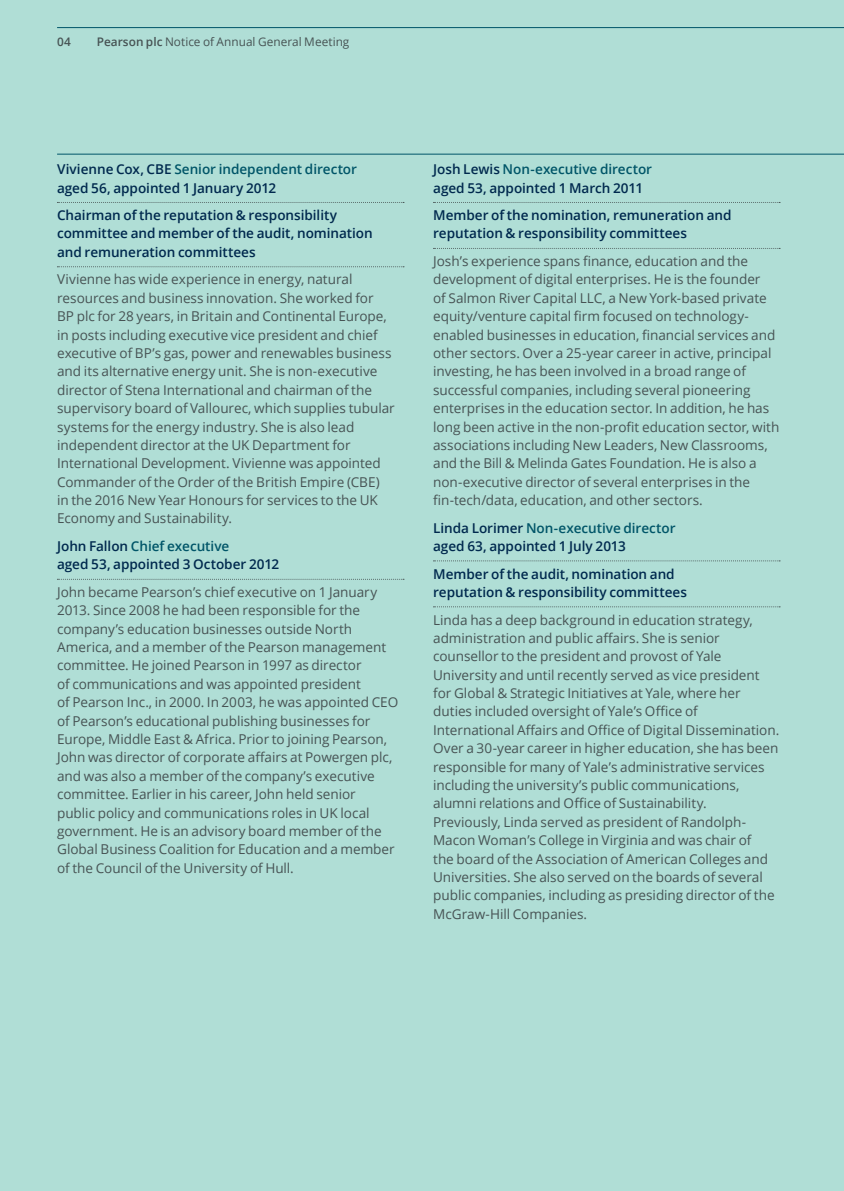
<style>
.page{position:relative;width:844px;height:1191px;background:#fff}
.page>*{position:absolute;margin:0;border:0;box-sizing:border-box;transform-origin:0 0}
.t1{font:13.65px/18.4px "Open Sans";letter-spacing:-.005em;color:#475354}
.t2{font:600 13.65px/18.4px "Open Sans";letter-spacing:-.005em;color:#00294e}
.t3{font:11.9px "Open Sans";color:#475354}
.t4{font:600 11.9px "Open Sans";color:#475354}
.s1{font-weight:600}
.s2{color:#005568}
</style>
<div class="page">
<div style="left:0;top:0;width:843px;height:1191px;background:#b0ded6"></div>
<hr style="left:57px;top:27px;width:786px;height:1px;background:#005568">
<hr style="left:57px;top:154px;width:786px;height:1px;background:#005568">
<svg style="left:57px;top:202px;width:347px;height:1px"></svg>
<svg style="left:57px;top:266px;width:347px;height:1px"></svg>
<svg style="left:57px;top:579px;width:347px;height:1px"></svg>
<svg style="left:433px;top:202px;width:347px;height:1px"></svg>
<svg style="left:433px;top:248px;width:347px;height:1px"></svg>
<svg style="left:433px;top:560px;width:347px;height:1px"></svg>
<svg style="left:433px;top:606px;width:347px;height:1px"></svg>
<p class="t4" style="left:57px;top:34px;width:15px">04</p>
<p class="t3" style="left:97px;top:34px;width:254px"><span class="s1">Pearson plc</span> Notice of Annual General Meeting</p>
<p class="t2" style="left:57px;top:160px;width:301px">Vivienne Cox, CBE <span class="s2">Senior independent director </span>aged 56, appointed 1 January 2012</p>
<p class="t2" style="left:57px;top:206px;width:317px">Chairman of the reputation &amp; responsibility committee and member of the audit, nomination and remuneration committees</p>
<p class="t1" style="left:57px;top:270px;width:339px">Vivienne has wide experience in energy, natural resources and business innovation. She worked for<br>BP plc for 28 years, in Britain and Continental Europe, in posts including executive vice president and chief executive of BP’s gas, power and renewables business and its alternative energy unit. She is non-executive director of Stena International and chairman of the supervisory board of Vallourec, which supplies tubular systems for the energy industry. She is also lead independent director at the UK Department for International Development. Vivienne was appointed Commander of the Order of the British Empire (CBE) in the 2016 New Year Honours for services to the UK Economy and Sustainability.</p>
<p class="t2" style="left:57px;top:536px;width:224px">John Fallon <span class="s2">Chief executive<br></span>aged 53, appointed 3 October 2012</p>
<p class="t1" style="left:57px;top:582px;width:342px">John became Pearson’s chief executive on 1 January 2013. Since 2008 he had been responsible for the company’s education businesses outside North America, and a member of the Pearson management committee. He joined Pearson in 1997 as director<br>of communications and was appointed president<br>of Pearson Inc., in 2000. In 2003, he was appointed CEO of Pearson’s educational publishing businesses for Europe, Middle East &amp; Africa. Prior to joining Pearson, John was director of corporate affairs at Powergen plc, and was also a member of the company’s executive committee. Earlier in his career, John held senior<br>public policy and communications roles in UK local government. He is an advisory board member of the Global Business Coalition for Education and a member of the Council of the University of Hull.</p>
<p class="t2" style="left:433px;top:160px;width:220px">Josh Lewis <span class="s2">Non-executive director </span>aged 53, appointed 1 March 2011</p>
<p class="t2" style="left:433px;top:206px;width:300px">Member of the nomination, remuneration and reputation &amp; responsibility committees</p>
<p class="t1" style="left:433px;top:251px;width:348px">Josh’s experience spans finance, education and the development of digital enterprises. He is the founder<br>of Salmon River Capital LLC, a New York-based private equity/venture capital firm focused on technology&shy;enabled businesses in education, financial services and other sectors. Over a 25-year career in active, principal investing, he has been involved in a broad range of successful companies, including several pioneering enterprises in the education sector. In addition, he has long been active in the non-profit education sector, with associations including New Leaders, New Classrooms, and the Bill &amp; Melinda Gates Foundation. He is also a non-executive director of several enterprises in the fin‑tech/data, education, and other sectors.</p>
<p class="t2" style="left:433px;top:518px;width:244px">Linda Lorimer <span class="s2">Non-executive director </span>aged 63, appointed 1 July 2013</p>
<p class="t2" style="left:433px;top:564px;width:255px">Member of the audit, nomination and reputation &amp; responsibility committees</p>
<p class="t1" style="left:433px;top:610px;width:347px">Linda has a deep background in education strategy, administration and public affairs. She is senior counsellor to the president and provost of Yale University and until recently served as vice president for Global &amp; Strategic Initiatives at Yale, where her duties included oversight of Yale’s Office of International Affairs and Office of Digital Dissemination.<br>Over a 30-year career in higher education, she has been responsible for many of Yale’s administrative services including the university’s public communications, alumni relations and Office of Sustainability.<br>Previously, Linda served as president of Randolph-Macon Woman’s College in Virginia and was chair of<br>the board of the Association of American Colleges and Universities. She also served on the boards of several public companies, including as presiding director of the McGraw-Hill Companies.</p>
</div>
